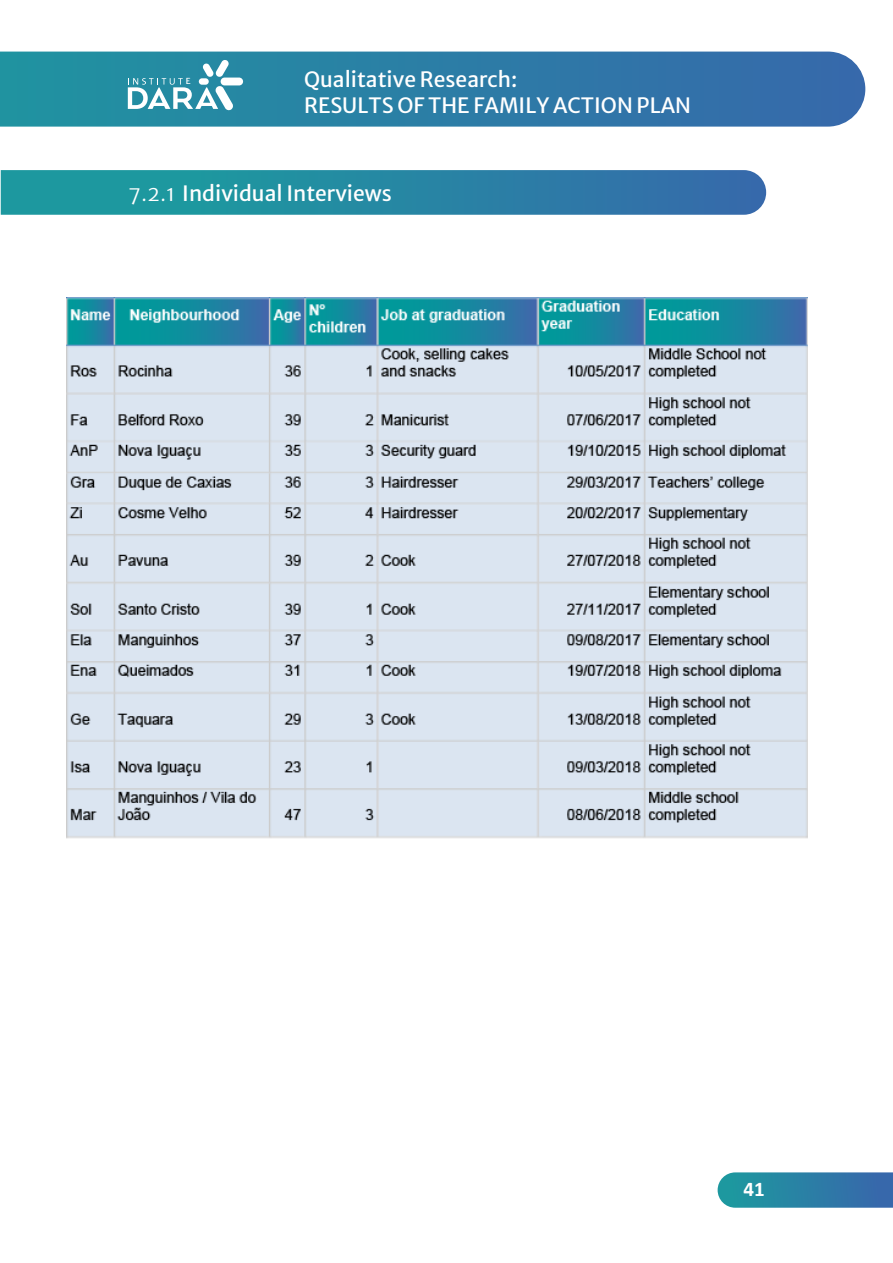
<style>
.page{position:relative;width:893px;height:1263px;background:#fff}
.page>*{position:absolute;margin:0;border:0;box-sizing:border-box;transform-origin:0 0}
.t1{font:21px/25.2px "Merriweather Sans";color:#fff}
.t2{font:700 21px "Calibri";color:#fff}
.t3{font:8.25px "Merriweather Sans";color:#fff}
.s1{font-weight:300}
</style>
<div class="page">
<svg style="left:0;top:52px;width:865px;height:75px;background:#2f7ea7"></svg>
<svg style="left:718px;top:1172px;width:175px;height:36px;background:#3284a8"></svg>
<svg style="left:1px;top:170px;width:765px;height:45px;background:#2988a4"></svg>
<img style="left:67px;top:297px;width:741px;height:542px">
<div style="left:221px;top:78px;width:22px;height:7px;background:#fff;border-radius:4px"></div>
<svg style="left:128px;top:59px;width:106px;height:52px"></svg>
<p class="t3" style="left:186px;top:74px;width:6px">E</p>
<p class="t1" style="left:304px;top:65px;width:388px">Qualitative Research:<br>RESULTS OF THE FAMILY ACTION PLAN</p>
<p class="t1" style="left:128px;top:178px;width:265px"><span class="s1">7.2.1</span> Individual Interviews</p>
<p class="t2" style="left:743px;top:1174px;width:23px">41</p>
</div>
